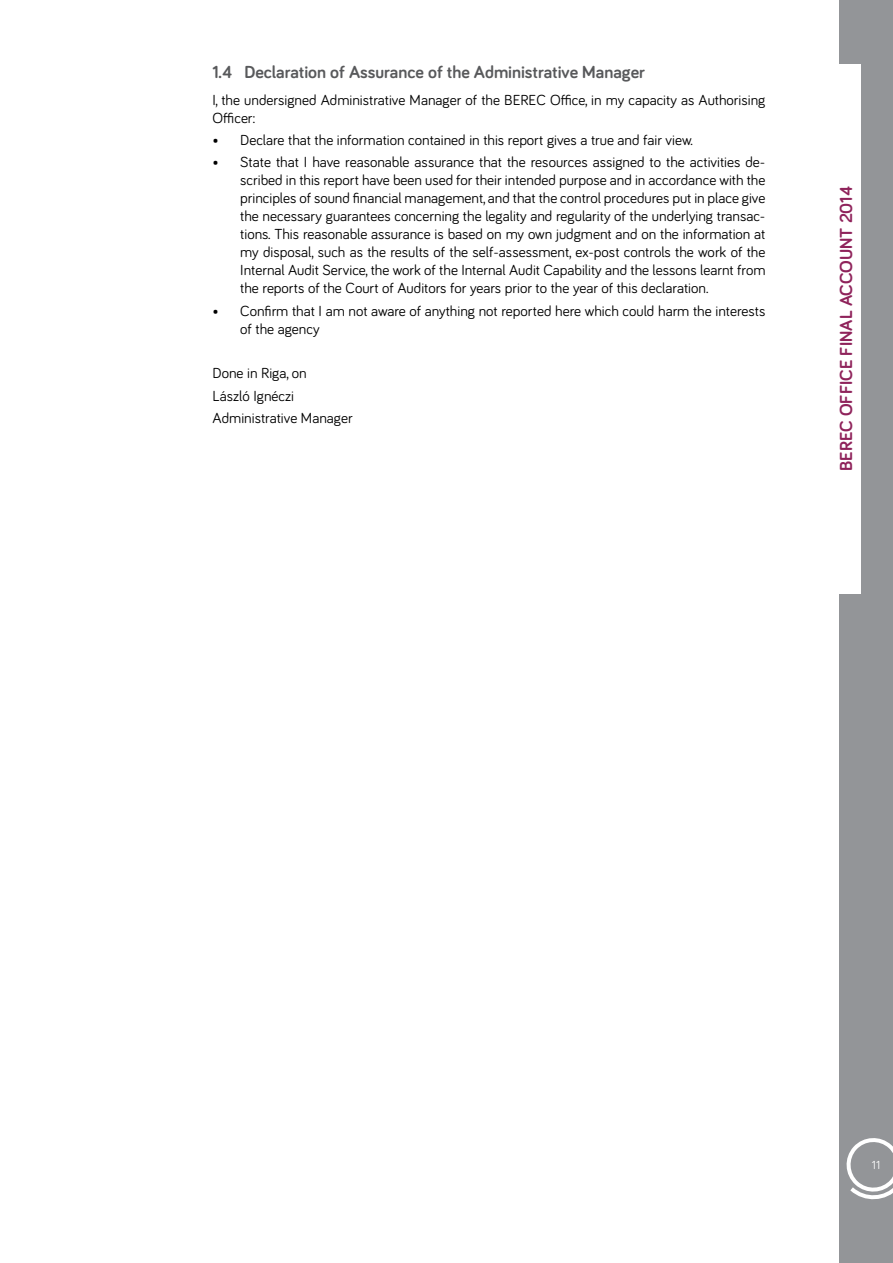
<style>
.page{position:relative;width:893px;height:1263px;background:#fff}
.page>*{position:absolute;margin:0;border:0;box-sizing:border-box;transform-origin:0 0}
.t1{font:700 18px "Bariol";color:#58595b}
.t2{font:700 18px "Bariol";color:#8f235b}
.Texte_Normal{font:15px/18px "Bariol";color:#000}
.t3{font:12px "Bariol";color:#fff}
</style>
<div class="page">
<div style="left:839px;top:0;width:54px;height:1263px;background:#939598"></div>
<div style="left:838px;top:64px;width:23px;height:529px;background:#fff"></div>
<svg style="left:846px;top:1138px;width:47px;height:62px"></svg>
<p class="t1" style="left:213px;top:60px;width:434px">1.4 Declaration of Assurance of the Administrative Manager</p>
<p class="Texte_Normal" style="left:213px;top:90px;width:554px">I, the undersigned Administrative Manager of the BEREC Office, in my capacity as Authorising<br>Officer:</p>
<p class="Texte_Normal" style="left:213px;top:130px;width:481px">• Declare that the information contained in this report gives a true and fair view.</p>
<p class="Texte_Normal" style="left:240px;top:153px;width:527px;text-align:justify;text-indent:-28px">• State that I have reasonable assurance that the resources assigned to the activities de&shy;scribed in this report have been used for their intended purpose and in accordance with the principles of sound financial management, and that the control procedures put in place give the necessary guarantees concerning the legality and regularity of the underlying transac&shy;tions. This reasonable assurance is based on my own judgment and on the information at my disposal, such as the results of the self-assessment, ex-post controls the work of the Internal Audit Service, the work of the Internal Audit Capability and the lessons learnt from the reports of the Court of Auditors for years prior to the year of this declaration.</p>
<p class="Texte_Normal" style="left:240px;top:301px;width:527px;text-indent:-28px">• Confirm that I am not aware of anything not reported here which could harm the interests of the agency</p>
<p class="Texte_Normal" style="left:213px;top:363px;width:96px">Done in Riga, on</p>
<p class="Texte_Normal" style="left:213px;top:386px;width:83px">László Ignéczi</p>
<p class="Texte_Normal" style="left:213px;top:408px;width:142px">Administrative Manager</p>
<p class="t2" style="left:834px;top:471px;width:286px;rotate:-90deg">BEREC OFFICE FINAL ACCOUNT 2014</p>
<p class="t3" style="left:872px;top:1156px;width:10px">11</p>
</div>
